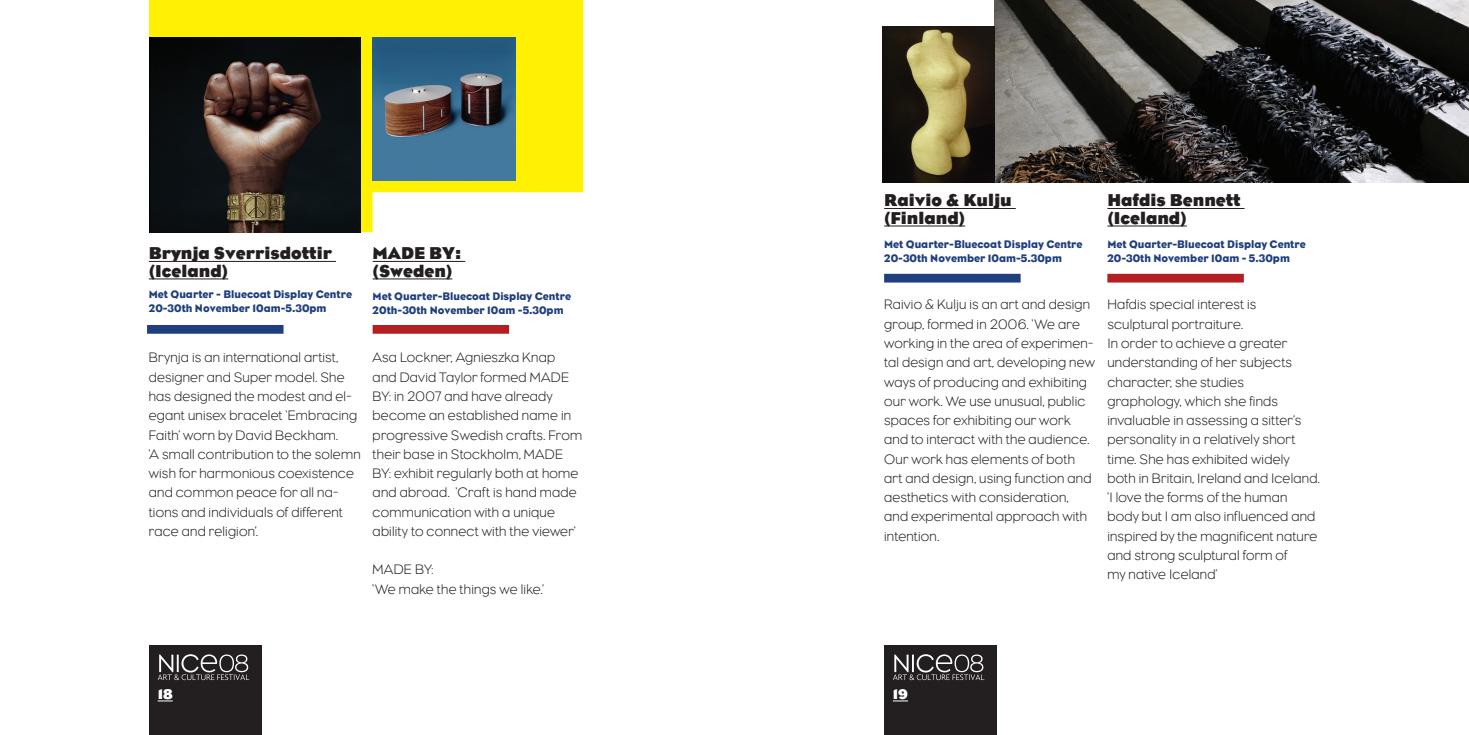
<style>
.page{position:relative;width:1469px;height:735px;background:#fff}
.page>*{position:absolute;margin:0;border:0;box-sizing:border-box;transform-origin:0 0}
.t1{font:700 17.5px/17.5px "Eagle IS";color:#231f20}
.t2{font:700 14.17px "Eagle IS";color:#fff}
.t3{font:300 14px/19.2px "Eagle IS";letter-spacing:.02em;color:#231f20}
.t4{font:11.2px/14px "Eagle IS";color:#1f3f7d}
</style>
<div class="page">
<svg style="left:149px;top:0;width:434px;height:232px;fill:#fff101"></svg>
<hr style="left:372px;top:261px;width:93px;height:1px;background:#231f20">
<hr style="left:372px;top:278px;width:80px;height:1px;background:#231f20">
<hr style="left:149px;top:261px;width:187px;height:1px;background:#231f20">
<hr style="left:149px;top:278px;width:79px;height:1px;background:#231f20">
<div style="left:372px;top:325px;width:137px;height:8px;background:#b31f23"></div>
<div style="left:147px;top:325px;width:136px;height:8px;background:#1f3f7d"></div>
<hr style="left:1107px;top:208px;width:137px;height:1px;background:#231f20">
<hr style="left:1107px;top:225px;width:79px;height:1px;background:#231f20">
<hr style="left:884px;top:208px;width:131px;height:1px;background:#231f20">
<hr style="left:884px;top:225px;width:81px;height:1px;background:#231f20">
<div style="left:1107px;top:273px;width:136px;height:9px;background:#b31f23"></div>
<div style="left:884px;top:273px;width:136px;height:9px;background:#1f3f7d"></div>
<img style="left:149px;top:37px;width:212px;height:195px">
<img style="left:994px;top:0;width:474px;height:182px">
<img style="left:882px;top:26px;width:112px;height:156px">
<div style="left:150px;top:644px;width:112px;height:90px;background:#231f20"></div>
<svg style="left:158px;top:700px;width:15px;height:1px"></svg>
<svg style="left:158px;top:654px;width:91px;height:26px"></svg>
<div style="left:884px;top:644px;width:112px;height:90px;background:#231f20"></div>
<svg style="left:892px;top:700px;width:16px;height:1px"></svg>
<svg style="left:893px;top:654px;width:91px;height:26px"></svg>
<img style="left:372px;top:37px;width:143px;height:144px">
<p class="t1" style="left:884px;top:191px;width:129px">Raivio &amp; Kulju (Finland)</p>
<p class="t1" style="left:1107px;top:191px;width:135px">Hafdis Bennett (Iceland)</p>
<p class="t1" style="left:149px;top:244px;width:185px">Brynja Sverrisdottir (Iceland)</p>
<p class="t1" style="left:372px;top:244px;width:90px">MADE BY: (Sweden)</p>
<p class="t4" style="left:884px;top:237px;width:200px">Met Quarter-Bluecoat Display Centre<br>20-30th November 10am-5.30pm</p>
<p class="t4" style="left:1107px;top:237px;width:200px">Met Quarter-Bluecoat Display Centre<br>20-30th November 10am - 5.30pm</p>
<p class="t4" style="left:149px;top:287px;width:205px">Met Quarter - Bluecoat Display Centre<br>20-30th November 10am-5.30pm</p>
<p class="t4" style="left:372px;top:288px;width:200px">Met Quarter-Bluecoat Display Centre<br>20th-30th November 10am -5.30pm</p>
<p class="t3" style="left:149px;top:348px;width:213px">Brynja is an international artist, designer and Super model. She has designed the modest and el&shy;egant unisex bracelet ‘Embracing<br>Faith’ worn by David Beckham.<br>‘A small contribution to the solemn wish for harmonious coexistence and common peace for all na&shy;tions and individuals of different race and religion’.</p>
<p class="t3" style="left:372px;top:348px;width:211px">Asa Lockner, Agnieszka Knap and David Taylor formed MADE<br>BY: in 2007 and have already become an established name in progressive Swedish crafts. From their base in Stockholm, MADE<br>BY: exhibit regularly both at home and abroad. ‘Craft is hand made communication with a unique ability to connect with the viewer’</p>
<p class="t3" style="left:372px;top:559px;width:173px">MADE BY:<br>‘We make the things we like.’</p>
<p class="t3" style="left:884px;top:295px;width:212px">Raivio &amp; Kulju is an art and design group, formed in 2006. ‘We are working in the area of experimen&shy;tal design and art, developing new ways of producing and exhibiting our work. We use unusual, public spaces for exhibiting our work and to interact with the audience.<br>Our work has elements of both art and design, using function and aesthetics with consideration, and experimental approach with intention.</p>
<p class="t3" style="left:1107px;top:295px;width:214px">Hafdis special interest is sculptural portraiture.<br>In order to achieve a greater understanding of her subjects character, she studies graphology, which she finds invaluable in assessing a sitter’s personality in a relatively short time. She has exhibited widely both in Britain, Ireland and Iceland. ‘I love the forms of the human body but I am also influenced and inspired by the magnificent nature and strong sculptural form of<br>my native Iceland’</p>
<p class="t2" style="left:158px;top:686px;width:17px">18</p>
<p class="t2" style="left:892px;top:686px;width:16px">19</p>
</div>
